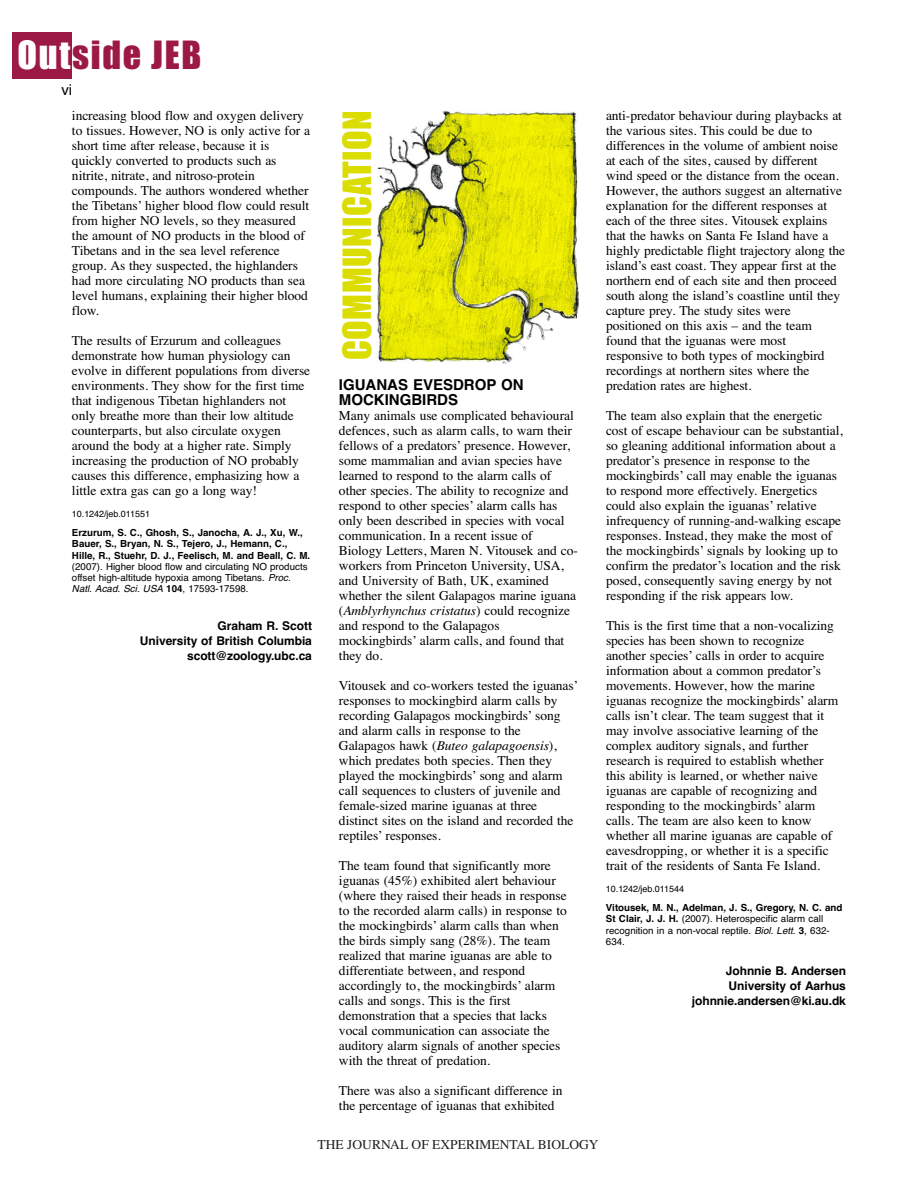
<style>
.page{position:relative;width:918px;height:1188px;background:#fff}
.page>*{position:absolute;margin:0;border:0;box-sizing:border-box;transform-origin:0 0}
.t1{font:36px "Impact";letter-spacing:.015em;color:#dbdc00}
.t2{font:36px "Impact";letter-spacing:.05em;color:#9d1945}
.t3{font:700 15px/15px "Helvetica";color:#000}
.t4{font:15px "Helvetica";color:#000}
.t5{font:13.5px/15px "Times";letter-spacing:-.005em;color:#000}
.t6{font:13.5px "Times";color:#231f20}
.t7{font:700 12px/15px "Helvetica";letter-spacing:-.005em;color:#000;text-align:right}
.t8{font:9.75px/11.2px "Helvetica";color:#000}
.t9{font:700 9.75px/11.2px "Helvetica";color:#000}
.t10{font:9px "Helvetica";letter-spacing:-.005em;color:#000}
.s1{color:#fff}
.s2{font-style:italic}
.s3{font-weight:700}
</style>
<div class="page">
<div style="left:12px;top:32px;width:60px;height:46px;background:#9d1945"></div>
<img style="left:376px;top:111px;width:203px;height:253px">
<h1 class="t2" style="left:17px;top:44px;width:185px"><span class="s1">Out</span>side JEB</h1>
<p class="t4" style="left:61px;top:84px;width:12px">vi</p>
<p class="t5" style="left:72px;top:109px;width:240px">increasing blood flow and oxygen delivery to tissues. However, NO is only active for a short time after release, because it is quickly converted to products such as nitrite, nitrate, and nitroso-protein compounds. The authors wondered whether the Tibetans’ higher blood flow could result from higher NO levels, so they measured the amount of NO products in the blood of Tibetans and in the sea level reference group. As they suspected, the highlanders had more circulating NO products than sea level humans, explaining their higher blood flow.</p>
<p class="t5" style="left:72px;top:334px;width:240px">The results of Erzurum and colleagues demonstrate how human physiology can evolve in different populations from diverse environments. They show for the first time that indigenous Tibetan highlanders not only breathe more than their low altitude counterparts, but also circulate oxygen around the body at a higher rate. Simply increasing the production of NO probably causes this difference, emphasizing how a little extra gas can go a long way!</p>
<p class="t10" style="left:72px;top:511px;width:80px">10.1242/jeb.011551</p>
<p class="t9" style="left:72px;top:528px;width:240px">Erzurum, S. C., Ghosh, S., Janocha, A. J., Xu, W.,<br>Bauer, S., Bryan, N. S., Tejero, J., Hemann, C.,<br>Hille, R., Stuehr, D. J., Feelisch, M. and Beall, C. M.</p>
<p class="t8" style="left:72px;top:562px;width:237px">(2007). Higher blood flow and circulating NO products offset high-altitude hypoxia among Tibetans. <span class="s2">Proc.<br>Natl. Acad. Sci. USA</span> <span class="s3">104</span>, 17593-17598.</p>
<p class="t7" style="left:140px;top:619px;width:174px">Graham R. Scott<br>University of British Columbia scott@zoology.ubc.ca</p>
<h1 class="t1" style="left:346px;top:360px;width:251px;rotate:-90deg">COMMUNICATION</h1>
<p class="t3" style="left:339px;top:378px;width:186px">IGUANAS EVESDROP ON<br>MOCKINGBIRDS</p>
<p class="t5" style="left:339px;top:409px;width:240px">Many animals use complicated behavioural defences, such as alarm calls, to warn their fellows of a predators’ presence. However, some mammalian and avian species have learned to respond to the alarm calls of other species. The ability to recognize and respond to other species’ alarm calls has only been described in species with vocal communication. In a recent issue of Biology Letters, Maren N. Vitousek and co&shy;workers from Princeton University, USA, and University of Bath, UK, examined whether the silent Galapagos marine iguana (<span class="s2">Amblyrhynchus cristatus</span>) could recognize and respond to the Galapagos mockingbirds’ alarm calls, and found that they do.</p>
<p class="t5" style="left:339px;top:679px;width:241px">Vitousek and co-workers tested the iguanas’ responses to mockingbird alarm calls by recording Galapagos mockingbirds’ song and alarm calls in response to the Galapagos hawk (<span class="s2">Buteo galapagoensis</span>), which predates both species. Then they played the mockingbirds’ song and alarm call sequences to clusters of juvenile and female-sized marine iguanas at three distinct sites on the island and recorded the reptiles’ responses.</p>
<p class="t5" style="left:339px;top:859px;width:229px">The team found that significantly more iguanas (45%) exhibited alert behaviour (where they raised their heads in response to the recorded alarm calls) in response to the mockingbirds’ alarm calls than when the birds simply sang (28%). The team realized that marine iguanas are able to differentiate between, and respond accordingly to, the mockingbirds’ alarm calls and songs. This is the first demonstration that a species that lacks vocal communication can associate the auditory alarm signals of another species with the threat of predation.</p>
<p class="t5" style="left:339px;top:1084px;width:225px">There was also a significant difference in the percentage of iguanas that exhibited</p>
<p class="t5" style="left:606px;top:109px;width:241px">anti-predator behaviour during playbacks at the various sites. This could be due to differences in the volume of ambient noise at each of the sites, caused by different wind speed or the distance from the ocean.<br>However, the authors suggest an alternative explanation for the different responses at each of the three sites. Vitousek explains that the hawks on Santa Fe Island have a highly predictable flight trajectory along the island’s east coast. They appear first at the northern end of each site and then proceed south along the island’s coastline until they capture prey. The study sites were positioned on this axis – and the team found that the iguanas were most responsive to both types of mockingbird recordings at northern sites where the predation rates are highest.</p>
<p class="t5" style="left:606px;top:409px;width:238px">The team also explain that the energetic cost of escape behaviour can be substantial, so gleaning additional information about a predator’s presence in response to the mockingbirds’ call may enable the iguanas to respond more effectively. Energetics could also explain the iguanas’ relative infrequency of running-and-walking escape responses. Instead, they make the most of the mockingbirds’ signals by looking up to confirm the predator’s location and the risk posed, consequently saving energy by not responding if the risk appears low.</p>
<p class="t5" style="left:606px;top:619px;width:234px">This is the first time that a non-vocalizing species has been shown to recognize another species’ calls in order to acquire information about a common predator’s movements. However, how the marine iguanas recognize the mockingbirds’ alarm calls isn’t clear. The team suggest that it may involve associative learning of the complex auditory signals, and further research is required to establish whether this ability is learned, or whether naive iguanas are capable of recognizing and responding to the mockingbirds’ alarm calls. The team are also keen to know whether all marine iguanas are capable of eavesdropping, or whether it is a specific trait of the residents of Santa Fe Island.</p>
<p class="t10" style="left:606px;top:886px;width:80px">10.1242/jeb.011544</p>
<p class="t8" style="left:606px;top:903px;width:238px"><span class="s3">Vitousek, M. N., Adelman, J. S., Gregory, N. C. and St Clair, J. J. H.</span> (2007). Heterospecific alarm call recognition in a non-vocal reptile. <span class="s2">Biol. Lett</span>. <span class="s3">3</span>, 632- 634.</p>
<p class="t7" style="left:692px;top:964px;width:156px">Johnnie B. Andersen<br>University of Aarhus johnnie.andersen@ki.au.dk</p>
<p class="t6" style="left:318px;top:1137px;width:282px">THE JOURNAL OF EXPERIMENTAL BIOLOGY</p>
</div>
